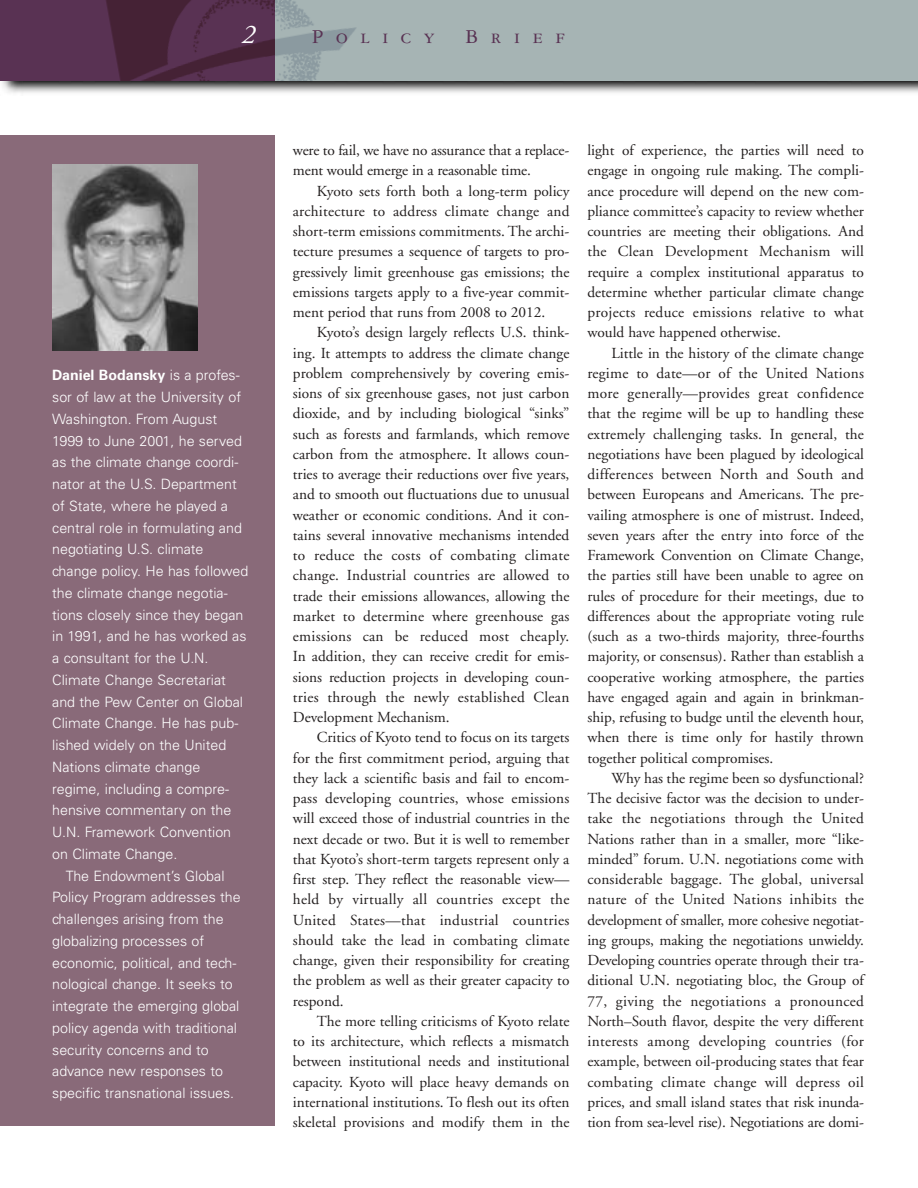
<style>
.page{position:relative;width:918px;height:1188px;background:#fff}
.page>*{position:absolute;margin:0;border:0;box-sizing:border-box;transform-origin:0 0}
.t1{font:italic 27px "Adobe Garamond";color:#fff}
.t2{font:21px "Garamond Three SC";letter-spacing:.6em;color:#593253}
.t3{font:15.3px/20.2px "Adobe Garamond";color:#231f1f;text-align:justify}
.t4{font:300 14.25px "Univers";color:#fff}
.t5{font:700 14.25px "Univers";color:#fff}
.s1{font-weight:300}
</style>
<div class="page">
<img style="left:2px;top:81px;width:916px;height:12px">
<div style="left:266px;top:0;width:652px;height:81px;background:#a6b4b4"></div>
<img style="left:275px;top:0;width:81px;height:81px">
<div style="left:0;top:0;width:275px;height:81px;background:#593253"></div>
<img style="left:106px;top:0;width:169px;height:81px">
<div style="left:0;top:135px;width:275px;height:990px;background:#896a79"></div>
<img style="left:52px;top:164px;width:146px;height:187px">
<h1 class="t1" style="left:242px;top:23px;width:15px">2</h1>
<h2 class="t2" style="left:312px;top:29px;width:124px">Policy</h2>
<h2 class="t2" style="left:465px;top:29px;width:101px">Brief</h2>
<p class="t5" style="left:52px;top:370px;width:189px">Daniel Bodansky <span class="s1">is a profes-</span></p>
<p class="t4" style="left:52px;top:392px;width:190px">sor of law at the University of</p>
<p class="t4" style="left:52px;top:414px;width:167px">Washington. From August</p>
<p class="t4" style="left:52px;top:435px;width:191px">1999 to June 2001, he served</p>
<p class="t4" style="left:52px;top:457px;width:188px">as the climate change coordi-</p>
<p class="t4" style="left:52px;top:479px;width:186px">nator at the U.S. Department</p>
<p class="t4" style="left:52px;top:501px;width:177px">of State, where he played a</p>
<p class="t4" style="left:52px;top:522px;width:191px">central role in formulating and</p>
<p class="t4" style="left:52px;top:544px;width:153px">negotiating U.S. climate</p>
<p class="t4" style="left:52px;top:566px;width:198px">change policy. He has followed</p>
<p class="t4" style="left:52px;top:588px;width:177px">the climate change negotia-</p>
<p class="t4" style="left:52px;top:609px;width:193px">tions closely since they began</p>
<p class="t4" style="left:52px;top:631px;width:196px">in 1991, and he has worked as</p>
<p class="t4" style="left:52px;top:653px;width:158px">a consultant for the U.N.</p>
<p class="t4" style="left:52px;top:675px;width:175px">Climate Change Secretariat</p>
<p class="t4" style="left:52px;top:696px;width:192px">and the Pew Center on Global</p>
<p class="t4" style="left:52px;top:718px;width:188px">Climate Change. He has pub-</p>
<p class="t4" style="left:52px;top:740px;width:176px">lished widely on the United</p>
<p class="t4" style="left:52px;top:762px;width:150px">Nations climate change</p>
<p class="t4" style="left:52px;top:783px;width:178px">regime, including a compre-</p>
<p class="t4" style="left:52px;top:805px;width:181px">hensive commentary on the</p>
<p class="t4" style="left:52px;top:827px;width:181px">U.N. Framework Convention</p>
<p class="t4" style="left:52px;top:849px;width:127px">on Climate Change.</p>
<p class="t4" style="left:66px;top:870px;width:160px">The Endowment’s Global</p>
<p class="t4" style="left:52px;top:892px;width:190px">Policy Program addresses the</p>
<p class="t4" style="left:52px;top:914px;width:173px">challenges arising from the</p>
<p class="t4" style="left:52px;top:936px;width:154px">globalizing processes of</p>
<p class="t4" style="left:52px;top:957px;width:186px">economic, political, and tech-</p>
<p class="t4" style="left:52px;top:979px;width:182px">nological change. It seeks to</p>
<p class="t4" style="left:52px;top:1001px;width:189px">integrate the emerging global</p>
<p class="t4" style="left:52px;top:1023px;width:186px">policy agenda with traditional</p>
<p class="t4" style="left:52px;top:1044px;width:158px">security concerns and to</p>
<p class="t4" style="left:52px;top:1066px;width:172px">advance new responses to</p>
<p class="t4" style="left:52px;top:1088px;width:184px">specific transnational issues.</p>
<p class="t3" style="left:293px;top:142px;width:278px">were to fail, we have no assurance that a replace&shy;ment would emerge in a reasonable time.</p>
<p class="t3" style="left:293px;top:182px;width:278px;text-indent:24px">Kyoto sets forth both a long-term policy architecture to address climate change and short-term emissions commitments. The archi&shy;tecture presumes a sequence of targets to pro&shy;gressively limit greenhouse gas emissions; the emissions targets apply to a five-year commit&shy;ment period that runs from 2008 to 2012.</p>
<p class="t3" style="left:293px;top:324px;width:278px;text-indent:24px">Kyoto’s design largely reflects U.S. think&shy;ing. It attempts to address the climate change problem comprehensively by covering emis&shy;sions of six greenhouse gases, not just carbon dioxide, and by including biological “sinks” such as forests and farmlands, which remove carbon from the atmosphere. It allows coun&shy;tries to average their reductions over five years, and to smooth out fluctuations due to unusual weather or economic conditions. And it con&shy;tains several innovative mechanisms intended to reduce the costs of combating climate change. Industrial countries are allowed to trade their emissions allowances, allowing the market to determine where greenhouse gas emissions can be reduced most cheaply.<br>In addition, they can receive credit for emis&shy;sions reduction projects in developing coun&shy;tries through the newly established Clean Development Mechanism.</p>
<p class="t3" style="left:293px;top:729px;width:278px;text-indent:24px">Critics of Kyoto tend to focus on its targets for the first commitment period, arguing that they lack a scientific basis and fail to encom&shy;pass developing countries, whose emissions will exceed those of industrial countries in the next decade or two. But it is well to remember that Kyoto’s short-term targets represent only a first step. They reflect the reasonable view— held by virtually all countries except the United States—that industrial countries should take the lead in combating climate change, given their responsibility for creating the problem as well as their greater capacity to respond.</p>
<p class="t3" style="left:293px;top:1012px;width:278px;text-indent:24px">The more telling criticisms of Kyoto relate to its architecture, which reflects a mismatch between institutional needs and institutional capacity. Kyoto will place heavy demands on international institutions. To flesh out its often skeletal provisions and modify them in the</p>
<p class="t3" style="left:587px;top:142px;width:278px">light of experience, the parties will need to engage in ongoing rule making. The compli&shy;ance procedure will depend on the new com&shy;pliance committee’s capacity to review whether countries are meeting their obligations. And the Clean Development Mechanism will require a complex institutional apparatus to determine whether particular climate change projects reduce emissions relative to what would have happened otherwise.</p>
<p class="t3" style="left:587px;top:344px;width:278px;text-indent:24px">Little in the history of the climate change regime to date—or of the United Nations more generally—provides great confidence that the regime will be up to handling these extremely challenging tasks. In general, the negotiations have been plagued by ideological differences between North and South and between Europeans and Americans. The pre&shy;vailing atmosphere is one of mistrust. Indeed, seven years after the entry into force of the Framework Convention on Climate Change, the parties still have been unable to agree on rules of procedure for their meetings, due to differences about the appropriate voting rule (such as a two-thirds majority, three-fourths majority, or consensus). Rather than establish a cooperative working atmosphere, the parties have engaged again and again in brinkman&shy;ship, refusing to budge until the eleventh hour, when there is time only for hastily thrown together political compromises.</p>
<p class="t3" style="left:587px;top:769px;width:278px;text-indent:24px">Why has the regime been so dysfunctional?<br>The decisive factor was the decision to under&shy;take the negotiations through the United Nations rather than in a smaller, more “like&shy;minded” forum. U.N. negotiations come with considerable baggage. The global, universal nature of the United Nations inhibits the development of smaller, more cohesive negotiat&shy;ing groups, making the negotiations unwieldy.<br>Developing countries operate through their tra&shy;ditional U.N. negotiating bloc, the Group of 77, giving the negotiations a pronounced North–South flavor, despite the very different interests among developing countries (for example, between oil-producing states that fear combating climate change will depress oil prices, and small island states that risk inunda&shy;tion from sea-level rise). Negotiations are domi-</p>
</div>
